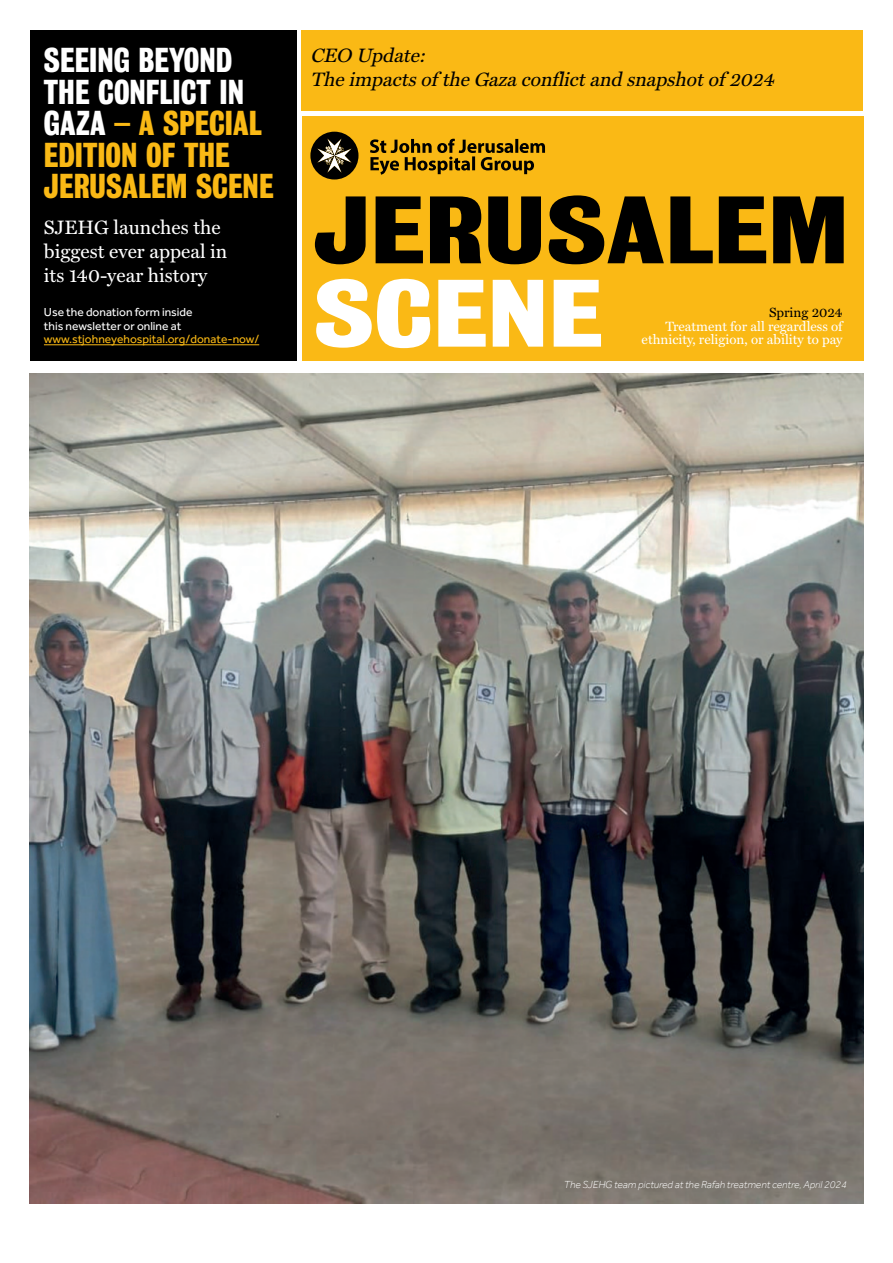
<style>
.page{position:relative;width:893px;height:1263px;background:#fff}
.page>*{position:absolute;margin:0;border:0;box-sizing:border-box;transform-origin:0 0}
.t1{font:87px "Bureau Grot Three Seven";color:#000;scale:1.35 1}
.t2{font:87px "Bureau Grot Three Seven";color:#fff;scale:1.35 1}
.t3{font:31.5px/31.5px "Bureau Grot Three Seven";color:#fab915}
.t4{font:italic 19.5px/23.4px "Miller Text";color:#000}
.t5{font:19.5px/24px "Miller Text";color:#fff}
.t6{font:13.5px/13.5px "Miller Text";color:#fff;text-align:right}
.t7{font:13.5px "Miller Text";color:#000}
.t8{font:12px/13.5px "Effra";color:#fff}
.t9{font:12px "Effra";color:#fab915}
.t10{font:italic 300 10.5px "Effra";color:#fff}
.s1{color:#fff}
</style>
<div class="page">
<div style="left:31px;top:31px;width:266px;height:330px;background:#000"></div>
<div style="left:302px;top:31px;width:561px;height:80px;background:#fab915"></div>
<div style="left:302px;top:116px;width:561px;height:245px;background:#fab915"></div>
<svg style="left:310px;top:132px;width:48px;height:47px"></svg>
<svg style="left:370px;top:139px;width:175px;height:36px"></svg>
<hr style="left:44px;top:344px;width:215px;height:1px;background:#fab915">
<img style="left:30px;top:374px;width:833px;height:829px">
<p class="t3" style="left:44px;top:44px;width:231px"><span class="s1">SEEING BEYOND<br>THE CONFLICT IN<br>GAZA</span> – A SPECIAL<br>EDITION OF THE<br>JERUSALEM SCENE</p>
<p class="t5" style="left:44px;top:215px;width:185px">SJEHG launches the biggest ever appeal in its 140-year history</p>
<p class="t8" style="left:44px;top:305px;width:150px">Use the donation form inside this newsletter or online at</p>
<p class="t9" style="left:44px;top:332px;width:217px">www.stjohneyehospital.org/donate-now/</p>
<p class="t4" style="left:310px;top:44px;width:470px">CEO Update:<br>The impactsof the Gaza conflictand snapshotof 2024</p>
<h1 class="t1" style="left:314px;top:180px;width:398px">JERUSALEM</h1>
<h1 class="t2" style="left:314px;top:263px;width:216px">SCENE</h1>
<p class="t7" style="left:769px;top:304px;width:75px">Spring 2024</p>
<p class="t6" style="left:641px;top:319px;width:203px">Treatment for all regardless of ethnicity, religion, or ability to pay</p>
<p class="t10" style="left:564px;top:1178px;width:285px">The SJEHG team pictured at the Rafah treatment centre, April 2024</p>
</div>
